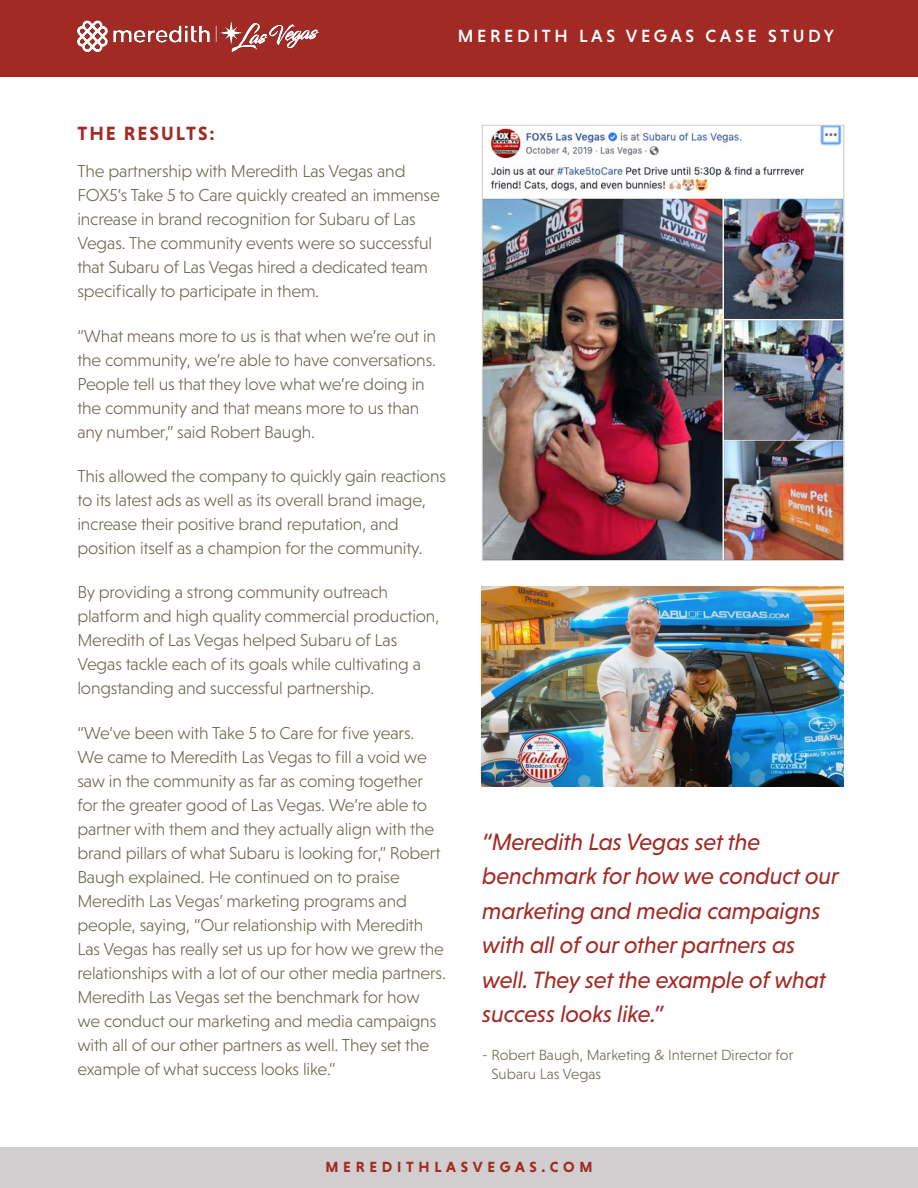
<style>
.page{position:relative;width:918px;height:1188px;background:#fff}
.page>*{position:absolute;margin:0;border:0;box-sizing:border-box;transform-origin:0 0}
.t1{font:italic 24px/34.5px "Niveau Grotesk";letter-spacing:-.01em;color:#a22a25}
.t2{font:700 19.5px "Niveau Grotesk";letter-spacing:.1em;color:#a22a25}
.t3{font:500 18px "Niveau Grotesk";letter-spacing:.2em;color:#fff}
.t4{font:300 17.7px/24px "Niveau Grotesk";letter-spacing:-.01em;color:#6d6452}
.t5{font:300 15px/19.5px "Niveau Grotesk";color:#6d6452}
.t6{font:700 15px "Niveau Grotesk";letter-spacing:.315em;color:#a22a25}
</style>
<div class="page">
<div style="left:0;top:1148px;width:918px;height:40px;background:#d0cece"></div>
<div style="left:0;top:0;width:918px;height:76px;background:#a22a25"></div>
<img style="left:77px;top:21px;width:242px;height:31px">
<img style="left:484px;top:127px;width:358px;height:432px">
<div style="left:482px;top:125px;width:362px;height:436px;border:1px solid #d0cece"></div>
<img style="left:481px;top:586px;width:363px;height:200px">
<p class="t3" style="left:458px;top:26px;width:378px">MEREDITH LAS VEGAS CASE STUDY</p>
<p class="t2" style="left:77px;top:122px;width:139px">THE RESULTS:</p>
<p class="t4" style="left:77px;top:159px;width:364px">The partnership with Meredith Las Vegas and FOX5’s Take 5 to Care quickly created an immense increase in brand recognition for Subaru of Las Vegas. The community events were so successful that Subaru of Las Vegas hired a dedicated team specifically to participate in them.</p>
<p class="t4" style="left:77px;top:324px;width:360px">“What means more to us is that when we’re out in the community, we’re able to have conversations.<br>People tell us that they love what we’re doing in the community and that means more to us than any number,” said Robert Baugh.</p>
<p class="t4" style="left:77px;top:464px;width:370px">This allowed the company to quickly gain reactions to its latest ads as well as its overall brand image, increase their positive brand reputation, and position itself as a champion for the community.</p>
<p class="t4" style="left:77px;top:580px;width:364px">By providing a strong community outreach platform and high quality commercial production, Meredith of Las Vegas helped Subaru of Las Vegas tackle each of its goals while cultivating a longstanding and successful partnership.</p>
<p class="t4" style="left:77px;top:720px;width:370px">“We’ve been with Take 5 to Care for five years.<br>We came to Meredith Las Vegas to fill a void we saw in the community as far as coming together for the greater good of Las Vegas. We’re able to partner with them and they actually align with the brand pillars of what Subaru is looking for,” Robert Baugh explained. He continued on to praise Meredith Las Vegas’ marketing programs and people, saying, “Our relationship with Meredith Las Vegas has really set us up for how we grew the relationships with a lot of our other media partners.<br>Meredith Las Vegas set the benchmark for how we conduct our marketing and media campaigns with all of our other partners as well. They set the example of what success looks like.”</p>
<h1 class="t1" style="left:482px;top:824px;width:358px">“Meredith Las Vegas set the benchmark for how we conduct our marketing and media campaigns with all of our other partners as well. They set the example of what success looks like.”</h1>
<p class="t5" style="left:492px;top:1045px;width:303px;text-indent:-9px">- Robert Baugh, Marketing &amp; Internet Director for<br>Subaru Las Vegas</p>
<p class="t6" style="left:325px;top:1159px;width:269px">MEREDITHLASVEGAS.COM</p>
</div>
